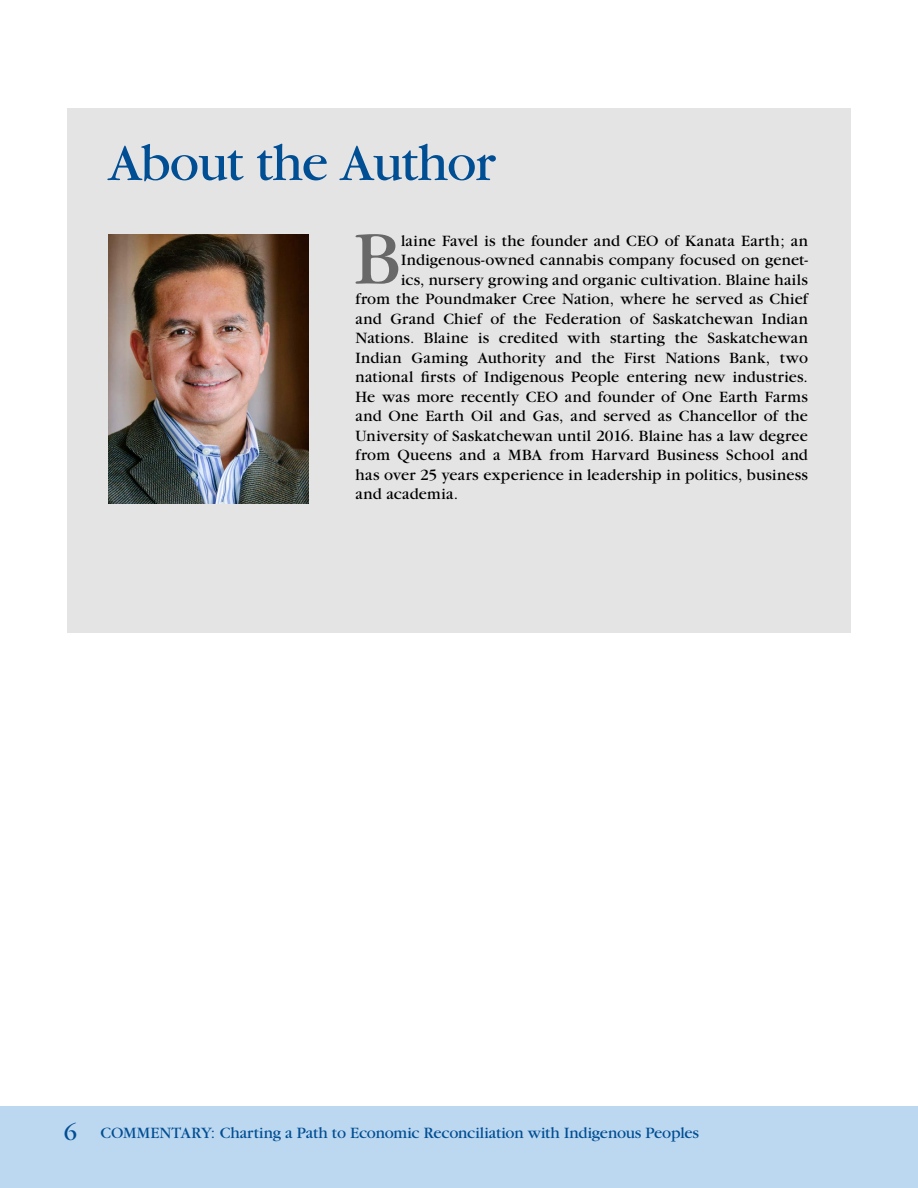
<style>
.page{position:relative;width:918px;height:1188px;background:#fff}
.page>*{position:absolute;margin:0;border:0;box-sizing:border-box;transform-origin:0 0}
.t1{font:79.05px "Garamond";color:#686869}
.t2{font:54px "Garamond";letter-spacing:-.02em;color:#004e93}
.t3{font:16.5px "Garamond";letter-spacing:.015em;color:#000}
.t4{font:16.5px "Garamond";letter-spacing:-.01em;color:#004e93}
.s1{font-size:24px}
</style>
<div class="page">
<div style="left:0;top:1106px;width:918px;height:82px;background:#bcd7f0"></div>
<div style="left:67px;top:108px;width:784px;height:525px;background:#e4e4e4"></div>
<img style="left:109px;top:234px;width:199px;height:269px">
<h2 class="t2" style="left:109px;top:135px;width:388px">About the Author</h2>
<h1 class="t1" style="left:354px;top:217px;width:47px">B</h1>
<p class="t3" style="left:401px;top:232px;width:408px">laine Favel is the founder and CEO of Kanata Earth; an</p>
<p class="t3" style="left:401px;top:252px;width:408px">Indigenous-owned cannabis company focused on genet-</p>
<p class="t3" style="left:401px;top:271px;width:408px">ics, nursery growing and organic cultivation. Blaine hails</p>
<p class="t3" style="left:356px;top:291px;width:454px">from the Poundmaker Cree Nation, where he served as Chief</p>
<p class="t3" style="left:356px;top:310px;width:454px">and Grand Chief of the Federation of Saskatchewan Indian</p>
<p class="t3" style="left:356px;top:330px;width:454px">Nations. Blaine is credited with starting the Saskatchewan</p>
<p class="t3" style="left:356px;top:349px;width:454px">Indian Gaming Authority and the First Nations Bank, two</p>
<p class="t3" style="left:356px;top:369px;width:454px">national firsts of Indigenous People entering new industries.</p>
<p class="t3" style="left:356px;top:388px;width:454px">He was more recently CEO and founder of One Earth Farms</p>
<p class="t3" style="left:356px;top:408px;width:454px">and One Earth Oil and Gas, and served as Chancellor of the</p>
<p class="t3" style="left:356px;top:427px;width:454px">University of Saskatchewan until 2016. Blaine has a law degree</p>
<p class="t3" style="left:356px;top:447px;width:454px">from Queens and a MBA from Harvard Business School and</p>
<p class="t3" style="left:356px;top:466px;width:454px">has over 25 years experience in leadership in politics, business</p>
<p class="t3" style="left:356px;top:486px;width:104px">and academia.</p>
<p class="t4" style="left:64px;top:1125px;width:637px"><span class="s1">6</span> COMMENTARY: Charting a Path to Economic Reconciliation with Indigenous Peoples</p>
</div>
